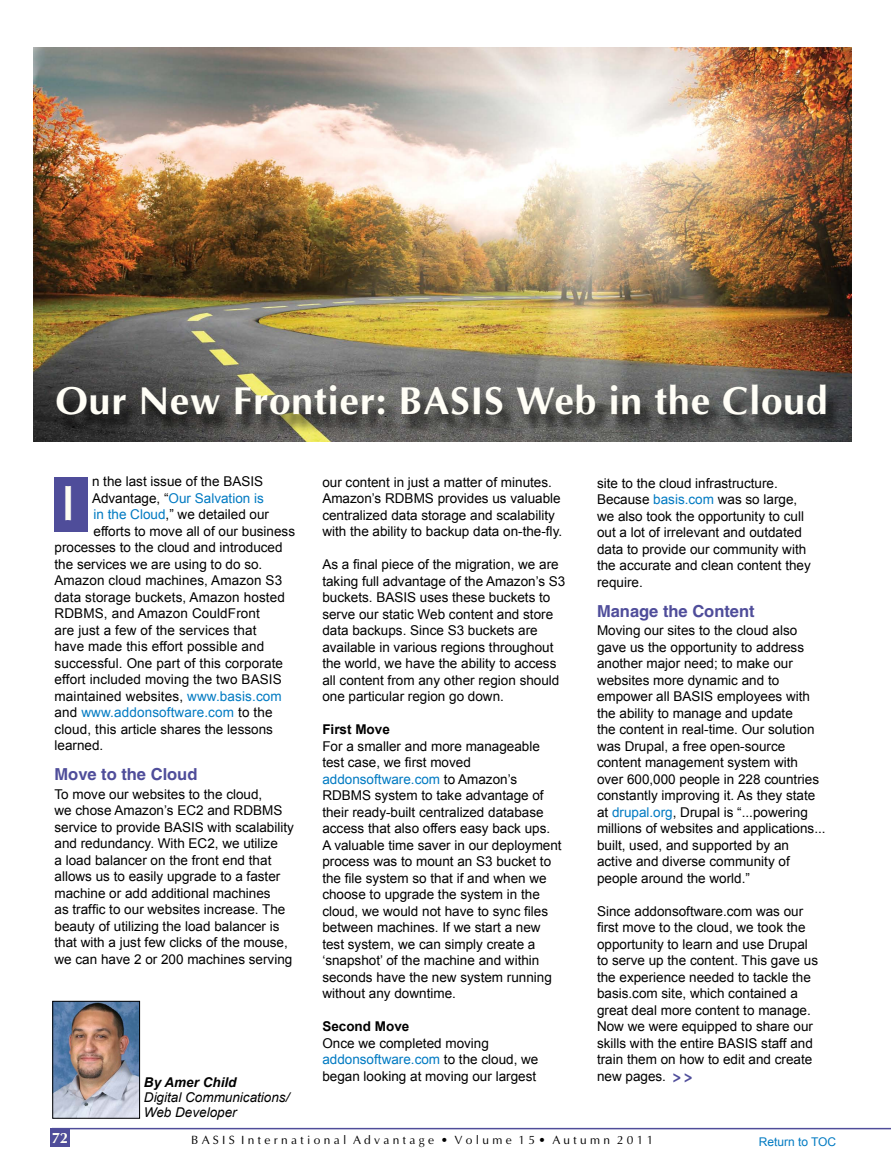
<style>
.page{position:relative;width:891px;height:1175px;background:#fff}
.page>*{position:absolute;margin:0;border:0;box-sizing:border-box;transform-origin:0 0}
.t1{font:700 49.95px "Ottawa";color:#fffef2;scale:.74 1}
.t2{font:700 39px "Ottawa";letter-spacing:.02em;color:#fffef6}
.t3{font:700 16.5px "Switzerland";color:#4f4d9a}
.t4{font:700 condensed 16.5px "Helvetica";color:#4f4d9a}
.t5{font:700 15px "Ottawa";color:#fffef6}
.t6{font:13.5px/16.5px "Arial";color:#000}
.t7{font:13.5px "Arial";letter-spacing:.01em;color:#007ac2}
.t8{font:italic 13.5px/15px "Arial";color:#000}
.t9{font:700 13.5px "Arial";color:#000}
.t10{font:italic 700 13.5px "Arial";color:#000}
.t11{font:12px "Ottawa";color:#000}
.t12{font:12px "Arial";color:#007ac2}
.s1{color:#000}
.s2{color:#007ac2}
</style>
<div class="page">
<img style="left:54px;top:1003px;width:84px;height:113px">
<div style="left:52px;top:1001px;width:88px;height:117px;border:1px solid #000"></div>
<img style="left:34px;top:47px;width:818px;height:395px">
<div style="left:56px;top:389px;width:785px;height:46px;background:#000;opacity:.75"></div>
<hr style="left:52px;top:1127px;width:839px;height:2px;background:#4f4d9a">
<div style="left:50px;top:1128px;width:19px;height:18px;background:#4f4d9a"></div>
<div style="left:54px;top:477px;width:34px;height:54px;background:#4f4d9a"></div>
<h2 class="t2" style="left:56px;top:376px;width:774px">Our New Frontier: BASIS Web in the Cloud</h2>
<p class="t6" style="left:92px;top:473px;width:173px">n the last issue of the BASIS</p>
<p class="t7" style="left:92px;top:489px;width:173px"><span class="s1">Advantage, “</span>Our Salvation is</p>
<p class="t6" style="left:94px;top:506px;width:177px"><span class="s2">in the Cloud</span>,” we detailed our</p>
<p class="t6" style="left:94px;top:522px;width:203px">efforts to move all of our business</p>
<p class="t6" style="left:55px;top:539px;width:230px">processes to the cloud and introduced</p>
<p class="t6" style="left:55px;top:555px;width:209px">the services we are using to do so.</p>
<p class="t6" style="left:55px;top:572px;width:229px">Amazon cloud machines, Amazon S3</p>
<p class="t6" style="left:55px;top:588px;width:232px">data storage buckets, Amazon hosted</p>
<p class="t6" style="left:55px;top:605px;width:207px">RDBMS, and Amazon CouldFront</p>
<p class="t6" style="left:55px;top:621px;width:203px">are just a few of the services that</p>
<p class="t6" style="left:55px;top:638px;width:211px">have made this effort possible and</p>
<p class="t6" style="left:55px;top:654px;width:230px">successful. One part of this corporate</p>
<p class="t6" style="left:55px;top:671px;width:229px">effort included moving the two BASIS</p>
<p class="t6" style="left:55px;top:687px;width:229px">maintained websites, <span class="s2">www.basis.com</span></p>
<p class="t7" style="left:55px;top:703px;width:220px"><span class="s1">and</span> www.addonsoftware.com <span class="s1">to the</span></p>
<p class="t6" style="left:55px;top:720px;width:220px">cloud, this article shares the lessons</p>
<p class="t6" style="left:55px;top:737px;width:50px">learned.</p>
<p class="t3" style="left:55px;top:764px;width:144px">Move to the Cloud</p>
<p class="t6" style="left:55px;top:785px;width:241px">To move our websites to the cloud,<br>we chose Amazon’s EC2 and RDBMS service to provide BASIS with scalability and redundancy. With EC2, we utilize<br>a load balancer on the front end that allows us to easily upgrade to a faster machine or add additional machines<br>as traffic to our websites increase. The beauty of utilizing the load balancer is that with a just few clicks of the mouse, we can have 2 or 200 machines serving</p>
<h1 class="t1" style="left:62px;top:472px;width:18px">I</h1>
<p class="t6" style="left:322px;top:474px;width:241px">our content in just a matter of minutes.<br>Amazon’s RDBMS provides us valuable centralized data storage and scalability with the ability to backup data on-the-fly.</p>
<p class="t6" style="left:322px;top:556px;width:244px">As a final piece of the migration, we are taking full advantage of the Amazon’s S3 buckets. BASIS uses these buckets to serve our static Web content and store data backups. Since S3 buckets are available in various regions throughout the world, we have the ability to access all content from any other region should one particular region go down.</p>
<p class="t9" style="left:322px;top:720px;width:69px">First Move</p>
<p class="t6" style="left:322px;top:738px;width:241px">For a smaller and more manageable test case, we first moved <span class="s2">addonsoftware.com</span> to Amazon’s RDBMS system to take advantage of their ready-built centralized database access that also offers easy back ups.<br>A valuable time saver in our deployment process was to mount an S3 bucket to the file system so that if and when we choose to upgrade the system in the cloud, we would not have to sync files between machines. If we start a new test system, we can simply create a ‘snapshot’ of the machine and within seconds have the new system running without any downtime.</p>
<p class="t9" style="left:322px;top:1017px;width:89px">Second Move</p>
<p class="t6" style="left:322px;top:1035px;width:218px">Once we completed moving <span class="s2">addonsoftware.com</span> to the cloud, we began looking at moving our largest</p>
<p class="t10" style="left:144px;top:1073px;width:94px">By Amer Child</p>
<p class="t8" style="left:144px;top:1090px;width:147px">Digital Communications/<br>Web Developer</p>
<p class="t6" style="left:597px;top:475px;width:215px">site to the cloud infrastructure.<br>Because <span class="s2">basis.com</span> was so large, we also took the opportunity to cull out a lot of irrelevant and outdated data to provide our community with the accurate and clean content they require.</p>
<p class="t3" style="left:597px;top:601px;width:159px">Manage the Content</p>
<p class="t6" style="left:597px;top:622px;width:230px">Moving our sites to the cloud also gave us the opportunity to address another major need; to make our websites more dynamic and to empower all BASIS employees with the ability to manage and update<br>the content in real-time. Our solution was Drupal, a free open-source content management system with over 600,000 people in 228 countries constantly improving it. As they state at <span class="s2">drupal.org</span>, Drupal is “...powering millions of websites and applications... built, used, and supported by an active and diverse community of people around the world.”</p>
<p class="t6" style="left:597px;top:902px;width:223px">Since addonsoftware.com was our first move to the cloud, we took the opportunity to learn and use Drupal to serve up the content. This gave us the experience needed to tackle the basis.com site, which contained a great deal more content to manage.<br>Now we were equipped to share our skills with the entire BASIS staff and train them on how to edit and create new pages.</p>
<p class="t4" style="left:673px;top:1065px;width:21px">&gt; &gt;</p>
<p class="t5" style="left:52px;top:1128px;width:18px">72</p>
<p class="t12" style="left:759px;top:1133px;width:79px">Return to TOC</p>
<p class="t11" style="left:191px;top:1132px;width:464px">B A S I S I n t e r n a t i o n a l A d v a n t a g e • V o l u m e 1 5 • A u t u m n 2 0 1 1</p>
</div>
